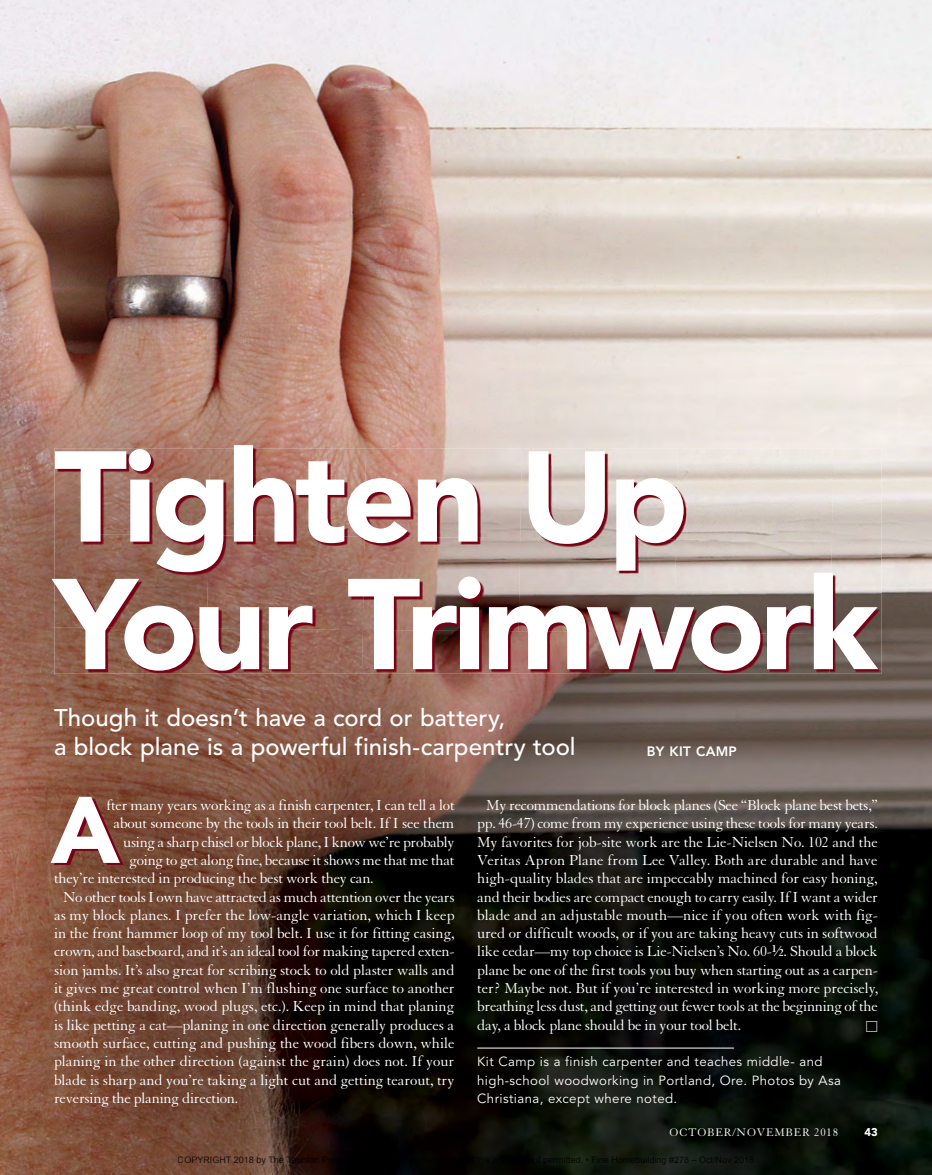
<style>
.page{position:relative;width:932px;height:1175px;background:#fff}
.page>*{position:absolute;margin:0;border:0;box-sizing:border-box;transform-origin:0 0}
.t1{font:900 127.5px/127.5px "Avenir LT Std";letter-spacing:-.04em;color:#fff}
.t2{font:900 93.3px "Avenir LT Std";color:#fff}
.t3{font:500 24px/29.1px "Avenir LT Std";color:#fff}
.t4{font:15.75px/18.3px "Granjon LT Std";letter-spacing:-.005em;color:#fff;text-align:justify}
.t5{font:800 13.5px "Avenir LT Std";letter-spacing:.025em;color:#fff}
.t6{font:13.5px "Universal Std Newswith Comm Pi";color:#fff}
.t7{font:13.2px/18.3px "Avenir LT Std";letter-spacing:.03em;color:#fff}
.t8{font:12px "Granjon LT Std";letter-spacing:.07em;color:#fff}
.t9{font:900 11.25px "Avenir LT Std";color:#fff}
.s1{font-weight:700}
.s2{font-weight:700;font-size:10.95px}
</style>
<div class="page">
<img style="left:0;top:0;width:932px;height:1174px">
<hr style="left:477px;top:1047px;width:257px;height:1px;background:#fff">
<img style="left:54px;top:448px;width:154px;height:179px">
<img style="left:208px;top:448px;width:156px;height:87px">
<img style="left:364px;top:448px;width:156px;height:87px">
<img style="left:520px;top:448px;width:156px;height:90px">
<img style="left:676px;top:448px;width:153px;height:91px">
<img style="left:829px;top:448px;width:52px;height:225px">
<img style="left:207px;top:535px;width:313px;height:95px">
<img style="left:518px;top:538px;width:158px;height:92px">
<img style="left:674px;top:539px;width:158px;height:95px">
<img style="left:54px;top:627px;width:309px;height:46px">
<img style="left:362px;top:630px;width:312px;height:43px">
<img style="left:673px;top:632px;width:157px;height:41px">
<p class="t1" style="left:54px;top:433px;width:825px">Tighten Up<br>Your Trimwork</p>
<p class="t3" style="left:54px;top:704px;width:523px">Though it doesn’t have a cord or battery,<br>a block plane is a powerful finish-carpentry tool</p>
<p class="t5" style="left:647px;top:743px;width:91px">BY KIT CAMP</p>
<p class="t2" style="left:51px;top:774px;width:71px">A</p>
<p class="t4" style="left:106px;top:796px;width:350px">fter many years working as a finish carpenter, I can tell a lot</p>
<p class="t4" style="left:113px;top:814px;width:342px">about someone by the tools in their tool belt. If I see them</p>
<p class="t4" style="left:123px;top:833px;width:333px">using a sharp chisel or block plane, I know we’re probably</p>
<p class="t4" style="left:129px;top:851px;width:326px">going to get along fine, because it shows me that me that</p>
<p class="t4" style="left:54px;top:869px;width:321px">they’re interested in producing the best work they can.</p>
<p class="t4" style="left:63px;top:887px;width:393px">No other tools I own have attracted as much attention over the years</p>
<p class="t4" style="left:54px;top:906px;width:402px">as my block planes. I prefer the low-angle variation, which I keep</p>
<p class="t4" style="left:54px;top:924px;width:402px">in the front hammer loop of my tool belt. I use it for fitting casing,</p>
<p class="t4" style="left:54px;top:942px;width:402px">crown, and baseboard, and it’s an ideal tool for making tapered exten-</p>
<p class="t4" style="left:54px;top:961px;width:402px">sion jambs. It’s also great for scribing stock to old plaster walls and</p>
<p class="t4" style="left:54px;top:979px;width:402px">it gives me great control when I’m flushing one surface to another</p>
<p class="t4" style="left:54px;top:997px;width:402px">(think edge banding, wood plugs, etc.). Keep in mind that planing</p>
<p class="t4" style="left:54px;top:1016px;width:402px">is like petting a cat—planing in one direction generally produces a</p>
<p class="t4" style="left:54px;top:1034px;width:402px">smooth surface, cutting and pushing the wood fibers down, while</p>
<p class="t4" style="left:54px;top:1052px;width:402px">planing in the other direction (against the grain) does not. If your</p>
<p class="t4" style="left:54px;top:1070px;width:402px">blade is sharp and you’re taking a light cut and getting tearout, try</p>
<p class="t4" style="left:54px;top:1089px;width:186px">reversing the planing direction.</p>
<p class="t4" style="left:477px;top:796px;width:402px;text-indent:9px">My recommendations for block planes (See “Block plane best bets,” pp. 46-47) come from my experience using these tools for many years.<br>My favorites for job-site work are the Lie-Nielsen No. 102 and the Veritas Apron Plane from Lee Valley. Both are durable and have high-quality blades that are impeccably machined for easy honing, and their bodies are compact enough to carry easily. If I want a wider blade and an adjustable mouth—nice if you often work with fig&shy;ured or difficult woods, or if you are taking heavy cuts in softwood like cedar—my top choice is Lie-Nielsen’s No. 60-<sup>1</sup><span class="s1">⁄</span><span class="s2">2</span>. Should a block plane be one of the first tools you buy when starting out as a carpen&shy;ter? Maybe not. But if you’re interested in working more precisely, breathing less dust, and getting out fewer tools at the beginning of the day, a block plane should be in your tool belt.</p>
<p class="t6" style="left:865px;top:1020px;width:14px">□</p>
<p class="t7" style="left:477px;top:1053px;width:365px">Kit Camp is a finish carpenter and teaches middle- and high-school woodworking in Portland, Ore. Photos by Asa<br>Christiana, except where noted.</p>
<p class="t8" style="left:669px;top:1126px;width:170px">OCTOBER/NOVEMBER 2018</p>
<p class="t9" style="left:864px;top:1125px;width:15px">43</p>
</div>
